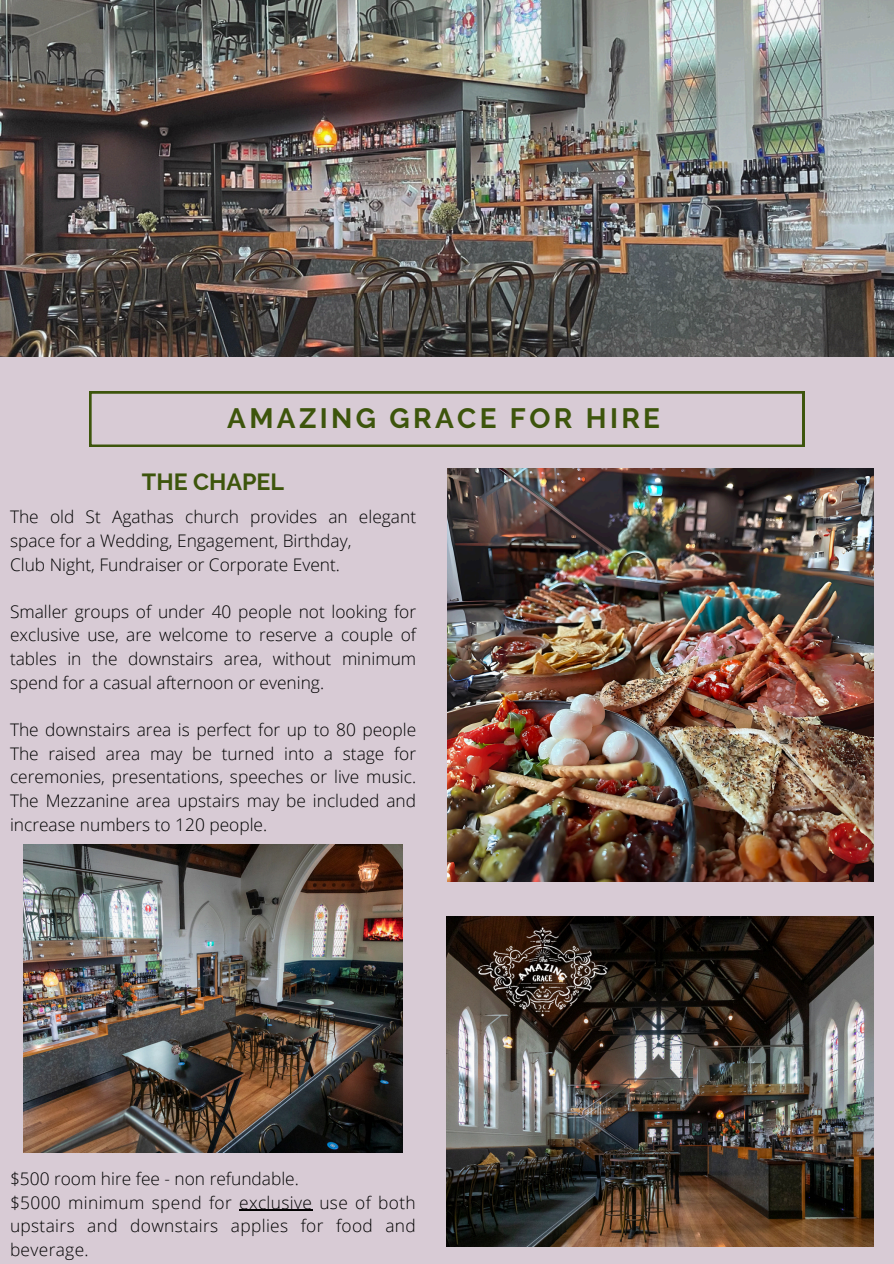
<style>
.page{position:relative;width:894px;height:1264px;background:#fff}
.page>*{position:absolute;margin:0;border:0;box-sizing:border-box;transform-origin:0 0}
.t1{font:700 27.9px "Raleway";letter-spacing:.12em;color:#3d550c}
.t2{font:700 23.25px "Raleway";color:#3d550c}
.t3{font:300 17.25px/23.7px "Open Sans";color:#000;text-align:justify}
</style>
<div class="page">
<div style="left:0;top:0;width:893px;height:1263px;background:#d8cbd5"></div>
<img style="left:0;top:0;width:893px;height:356px">
<svg style="left:89px;top:391px;width:715px;height:55px"></svg>
<img style="left:447px;top:468px;width:425px;height:413px">
<img style="left:446px;top:916px;width:427px;height:329px">
<hr style="left:239px;top:1209px;width:73px;height:1px;background:#000">
<img style="left:23px;top:844px;width:379px;height:307px">
<img style="left:473px;top:916px;width:138px;height:124px">
<p class="t1" style="left:227px;top:402px;width:434px">AMAZING GRACE FOR HIRE</p>
<p class="t2" style="left:142px;top:467px;width:144px">THE CHAPEL</p>
<h2 class="t3" style="left:10px;top:504px;width:407px">The old St Agathas church provides an elegant space for a Wedding, Engagement, Birthday,</h2>
<p class="t3" style="left:10px;top:552px;width:331px">Club Night, Fundraiser or Corporate Event.</p>
<p class="t3" style="left:10px;top:599px;width:407px">Smaller groups of under 40 people not looking for exclusive use, are welcome to reserve a couple of tables in the downstairs area, without minimum spend for a casual afternoon or evening.</p>
<p class="t3" style="left:10px;top:717px;width:407px">The downstairs area is perfect for up to 80 people The raised area may be turned into a stage for ceremonies, presentations, speeches or live music.<br>The Mezzanine area upstairs may be included and increase numbers to 120 people.</p>
<p class="t3" style="left:10px;top:1166px;width:290px">$500 room hire fee - non refundable.</p>
<p class="t3" style="left:10px;top:1190px;width:407px">$5000 minimum spend for exclusive use of both upstairs and downstairs applies for food and beverage.</p>
</div>
